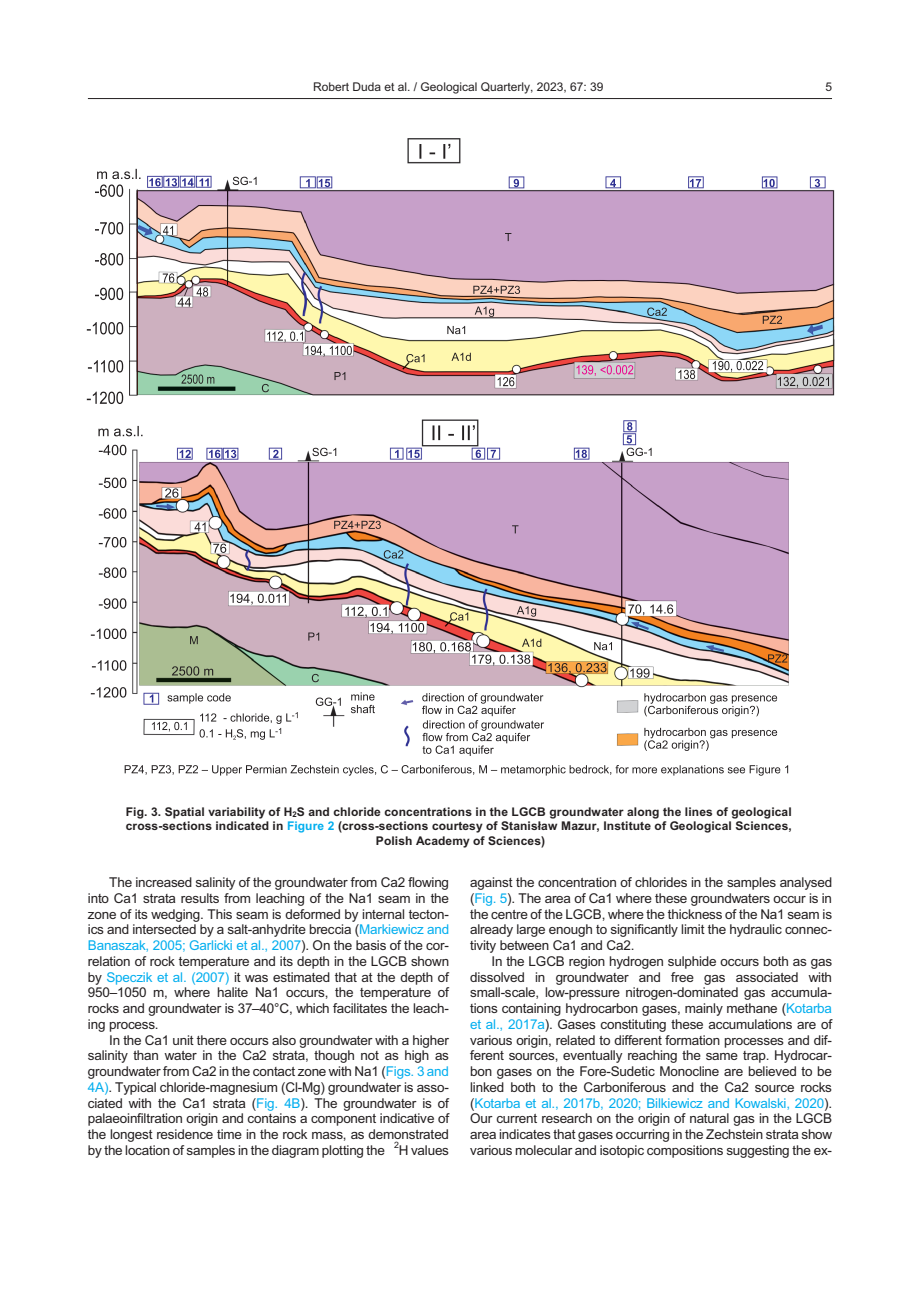
<style>
.page{position:relative;width:921px;height:1290px;background:#fff}
.page>*{position:absolute;margin:0;border:0;box-sizing:border-box;transform-origin:0 0}
.t1{font:13.5px/15.8px "Arial";letter-spacing:-.015em;color:#231f20;text-align:justify}
.t2{font:700 12px/14.4px "Arial";letter-spacing:.01em;color:#231f20;text-align:center}
.t3{font:12px "Arial";color:#231f20}
.t4{font:8.7px "Arial";color:#231f20}
.s1{color:#00aeef}
</style>
<div class="page">
<hr style="left:88px;top:98px;width:744px;height:1px;background:#231f20">
<img style="left:129px;top:139px;width:705px;height:607px">
<svg style="left:433px;top:425px;width:42px;height:15px"></svg>
<svg style="left:98px;top:426px;width:45px;height:10px"></svg>
<svg style="left:99px;top:445px;width:27px;height:10px"></svg>
<svg style="left:99px;top:537px;width:27px;height:10px"></svg>
<svg style="left:99px;top:478px;width:27px;height:10px"></svg>
<svg style="left:99px;top:508px;width:27px;height:11px"></svg>
<svg style="left:99px;top:567px;width:27px;height:11px"></svg>
<svg style="left:99px;top:598px;width:27px;height:11px"></svg>
<svg style="left:91px;top:629px;width:35px;height:10px"></svg>
<svg style="left:92px;top:660px;width:34px;height:11px"></svg>
<svg style="left:91px;top:687px;width:35px;height:11px"></svg>
<svg style="left:172px;top:666px;width:41px;height:10px"></svg>
<svg style="left:334px;top:521px;width:47px;height:8px"></svg>
<svg style="left:768px;top:654px;width:19px;height:9px"></svg>
<svg style="left:384px;top:550px;width:19px;height:9px"></svg>
<svg style="left:517px;top:606px;width:19px;height:11px"></svg>
<svg style="left:512px;top:525px;width:7px;height:8px"></svg>
<svg style="left:594px;top:642px;width:18px;height:8px"></svg>
<svg style="left:522px;top:639px;width:19px;height:8px"></svg>
<svg style="left:450px;top:612px;width:18px;height:9px"></svg>
<svg style="left:308px;top:632px;width:11px;height:9px"></svg>
<svg style="left:312px;top:674px;width:7px;height:8px"></svg>
<svg style="left:190px;top:636px;width:8px;height:8px"></svg>
<svg style="left:312px;top:448px;width:24px;height:8px"></svg>
<svg style="left:628px;top:604px;width:16px;height:11px"></svg>
<svg style="left:650px;top:604px;width:23px;height:10px"></svg>
<svg style="left:630px;top:668px;width:20px;height:10px"></svg>
<svg style="left:548px;top:663px;width:59px;height:11px"></svg>
<svg style="left:500px;top:655px;width:30px;height:9px"></svg>
<svg style="left:413px;top:642px;width:81px;height:24px"></svg>
<svg style="left:399px;top:623px;width:25px;height:9px"></svg>
<svg style="left:345px;top:607px;width:48px;height:27px"></svg>
<svg style="left:230px;top:594px;width:56px;height:11px"></svg>
<svg style="left:213px;top:544px;width:13px;height:9px"></svg>
<svg style="left:195px;top:522px;width:11px;height:9px"></svg>
<svg style="left:165px;top:488px;width:13px;height:10px"></svg>
<svg style="left:180px;top:450px;width:11px;height:8px"></svg>
<svg style="left:209px;top:450px;width:27px;height:8px"></svg>
<svg style="left:273px;top:450px;width:5px;height:8px"></svg>
<svg style="left:627px;top:422px;width:25px;height:34px"></svg>
<svg style="left:576px;top:450px;width:11px;height:8px"></svg>
<svg style="left:491px;top:450px;width:5px;height:8px"></svg>
<svg style="left:476px;top:450px;width:5px;height:8px"></svg>
<svg style="left:395px;top:450px;width:4px;height:8px"></svg>
<svg style="left:408px;top:450px;width:12px;height:8px"></svg>
<svg style="left:200px;top:178px;width:9px;height:8px"></svg>
<svg style="left:419px;top:144px;width:31px;height:15px"></svg>
<svg style="left:149px;top:178px;width:45px;height:8px"></svg>
<svg style="left:181px;top:374px;width:33px;height:10px"></svg>
<svg style="left:95px;top:222px;width:28px;height:12px"></svg>
<svg style="left:95px;top:169px;width:46px;height:28px"></svg>
<svg style="left:95px;top:253px;width:28px;height:12px"></svg>
<svg style="left:95px;top:288px;width:28px;height:12px"></svg>
<svg style="left:87px;top:322px;width:36px;height:12px"></svg>
<svg style="left:88px;top:360px;width:35px;height:13px"></svg>
<svg style="left:87px;top:392px;width:36px;height:12px"></svg>
<svg style="left:473px;top:286px;width:47px;height:8px"></svg>
<svg style="left:763px;top:316px;width:19px;height:8px"></svg>
<svg style="left:647px;top:308px;width:20px;height:8px"></svg>
<svg style="left:475px;top:306px;width:19px;height:11px"></svg>
<svg style="left:505px;top:233px;width:6px;height:8px"></svg>
<svg style="left:447px;top:326px;width:18px;height:8px"></svg>
<svg style="left:452px;top:353px;width:19px;height:8px"></svg>
<svg style="left:406px;top:354px;width:19px;height:8px"></svg>
<svg style="left:335px;top:372px;width:10px;height:8px"></svg>
<svg style="left:262px;top:384px;width:7px;height:8px"></svg>
<svg style="left:233px;top:177px;width:24px;height:8px"></svg>
<svg style="left:778px;top:377px;width:51px;height:11px"></svg>
<svg style="left:713px;top:361px;width:50px;height:11px"></svg>
<svg style="left:678px;top:370px;width:17px;height:9px"></svg>
<svg style="left:577px;top:365px;width:56px;height:11px"></svg>
<svg style="left:498px;top:377px;width:16px;height:9px"></svg>
<svg style="left:267px;top:332px;width:85px;height:25px"></svg>
<svg style="left:197px;top:287px;width:11px;height:10px"></svg>
<svg style="left:163px;top:273px;width:11px;height:10px"></svg>
<svg style="left:163px;top:226px;width:10px;height:9px"></svg>
<svg style="left:178px;top:298px;width:13px;height:9px"></svg>
<svg style="left:306px;top:179px;width:4px;height:8px"></svg>
<svg style="left:319px;top:179px;width:11px;height:8px"></svg>
<svg style="left:514px;top:179px;width:5px;height:8px"></svg>
<svg style="left:610px;top:179px;width:6px;height:8px"></svg>
<svg style="left:690px;top:179px;width:11px;height:8px"></svg>
<svg style="left:764px;top:179px;width:11px;height:8px"></svg>
<svg style="left:815px;top:179px;width:5px;height:8px"></svg>
<svg style="left:200px;top:712px;width:98px;height:28px"></svg>
<svg style="left:168px;top:693px;width:63px;height:11px"></svg>
<svg style="left:152px;top:722px;width:35px;height:10px"></svg>
<svg style="left:316px;top:698px;width:25px;height:8px"></svg>
<svg style="left:351px;top:692px;width:24px;height:21px"></svg>
<svg style="left:644px;top:693px;width:133px;height:23px"></svg>
<svg style="left:644px;top:728px;width:133px;height:23px"></svg>
<svg style="left:150px;top:694px;width:3px;height:9px"></svg>
<svg style="left:422px;top:693px;width:122px;height:63px"></svg>
<svg style="left:125px;top:765px;width:491px;height:11px"></svg>
<svg style="left:616px;top:765px;width:172px;height:11px"></svg>
<p class="t3" style="left:313px;top:83px;width:292px">Rob ert Duda et al. / Geological Quarterly, 2023, 67: 39</p>
<p class="t3" style="left:825px;top:83px;width:8px">5</p>
<p class="t2" style="left:126px;top:805px;width:668px">Fig. 3. Spa tial vari abil ity of H<sub>2</sub>S and chlo ride con cen tra tions in the LGCB ground wa ter along the lines of geo log i cal cross-sec tions in di cated in <span class="s1">Fig ure 2</span> (cross-sec tions cour tesy of Stanis³aw Mazur, In sti tute of Geo log i cal Sci ences,<br>Pol ish Acad emy of Sci ences)</p>
<p class="t1" style="left:88px;top:876px;width:363px;text-indent:21px">The in creased sa lin ity of the ground wa ter from Ca2 flowing into Ca1 strata re sults from leach ing of the Na1 seam in the zone of its wedg ing. This seam is de formed by in ter nal tec ton - ics and in ter sected by a salt-anhydrite breccia (<span class="s1">Markiewicz and Banaszak, 2005; Garlicki et al., 2007</span>). On the ba sis of the cor - re la tion of rock temper a ture and its depth in the LGCB shown by <span class="s1">Speczik et al. (2007)</span> it was es ti mated that at the depth of 950–1050 m, where ha lite Na1 oc curs, the temper a ture of rocks and ground wa ter is 37–40°C, which fa cil i tates the leach - ing pro cess.</p>
<p class="t1" style="left:88px;top:1033px;width:363px;text-indent:21px">In the Ca1 unit there oc curs also ground wa ter with a higher sa lin ity than wa ter in the Ca2 strata, though not as high as ground wa ter from Ca2 in the con tact zone with Na1 (<span class="s1">Figs. 3 and 4A)</span>. Typ i cal chlo ride-mag ne sium (Cl-Mg) ground wa ter is as so - ci ated with the Ca1 strata (<span class="s1">Fig. 4B</span>). The ground wa ter is of palaeoinfiltration or i gin and con tains a com po nent in dic a tive of the lon gest resi dence time in the rock mass, as dem on strated by the lo ca tion of sam ples in the di a gram plotting the</p>
<p class="t4" style="left:394px;top:1142px;width:6px">2</p>
<p class="t1" style="left:399px;top:1143px;width:52px">H val ues</p>
<p class="t1" style="left:470px;top:876px;width:364px">against the con cen tra tion of chlo rides in the sam ples ana lysed (<span class="s1">Fig. 5</span>). The area of Ca1 where these groundwaters occur is in the cen tre of the LGCB, where the thick ness of the Na1 seam is al ready large enough to sig nif i cantly limit the hy drau lic con nec - tiv ity be tween Ca1 and Ca2.</p>
<p class="t1" style="left:470px;top:954px;width:364px;text-indent:21px">In the LGCB re gion hy dro gen sul phide oc curs both as gas dis solved in ground wa ter and free gas as so ci ated with small-scale, low-pres sure ni tro gen-dom i nated gas ac cu mu la - tions con tain ing hy dro car bon gases, mainly meth ane (<span class="s1">Kotarba et al., 2017a</span>). Gases con sti tut ing these ac cu mu la tions are of var i ous or i gin, re lated to dif fer ent for ma tion pro cesses and dif - fer ent sources, even tu ally reach ing the same trap. Hy dro car - bon gases on the Fore-Sudetic Monocline are be lieved to be linked both to the Car bon if er ous and the Ca2 source rocks (<span class="s1">Kotarba et al., 2017b, 2020; Bilkiewicz and Kowalski, 2020</span>).<br>Our current re search on the or i gin of nat u ral gas in the LGCB area in di cates that gases occur ring in the Zechstein strata show var i ous mo lec u lar and iso to pic com po si tions sug gest ing the ex -</p>
</div>
